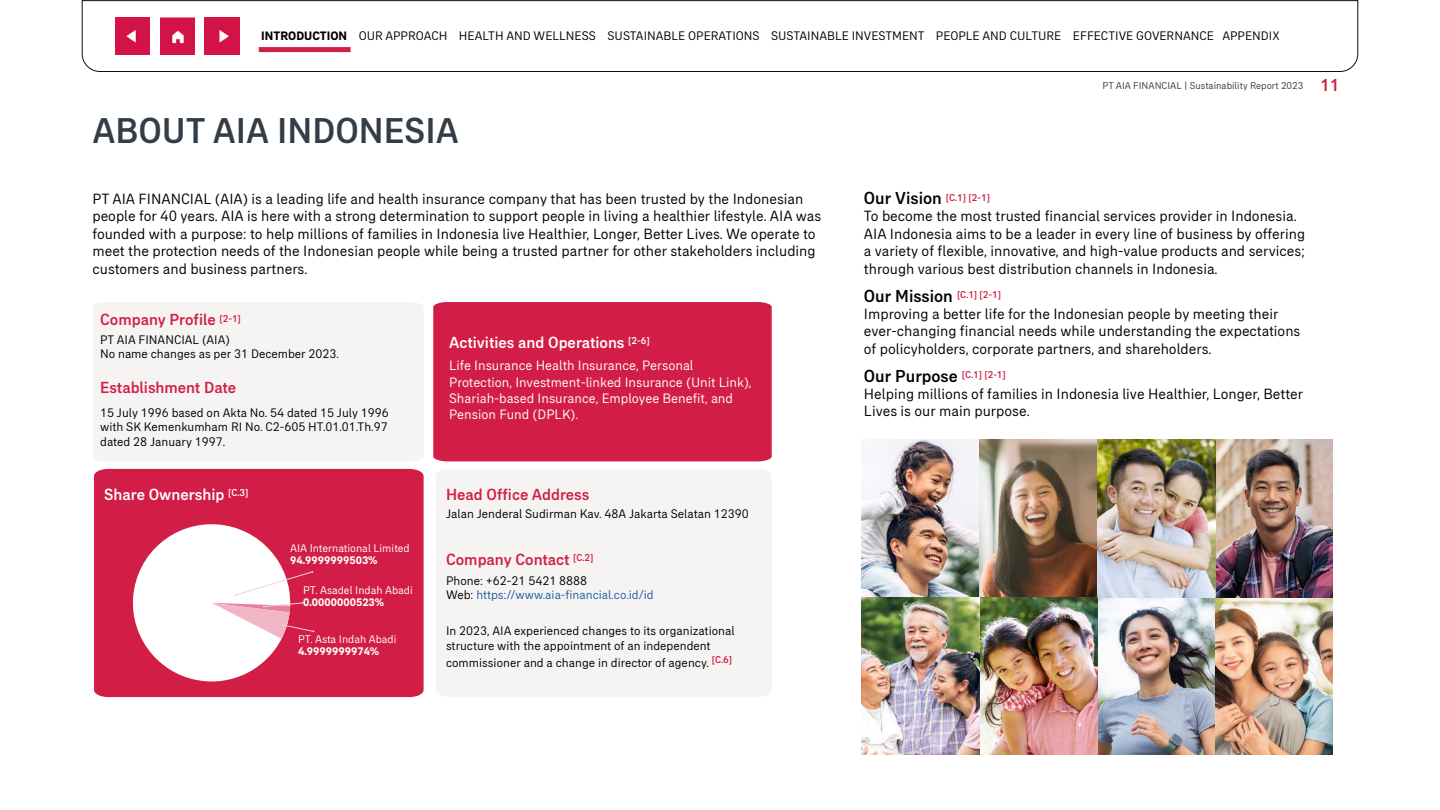
<style>
.page{position:relative;width:1440px;height:810px;background:#fff}
.page>*{position:absolute;margin:0;border:0;box-sizing:border-box;transform-origin:0 0}
.t1{font:500 36.25px "AIA Everest";color:#333d47}
.t2{font:500 17.5px "AIA Everest";color:#000}
.t3{font:500 16.25px "AIA Everest";color:#d21e46}
.t4{font:500 16.25px "AIA Everest";color:#fff}
.t5{font:15px/17.5px "AIA Everest";color:#000}
.t6{font:13.75px/16.2px "AIA Everest";color:#fff}
.t7{font:12.5px/14.4px "AIA Everest";color:#000}
.t8{font:12.5px/14.4px "AIA Everest";color:#215e9e}
.t9{font:11.25px "AIA Everest";color:#fff}
.t10{font:700 11.25px "AIA Everest";color:#fff}
.t11{font:10px "AIA Everest";color:#333d47}
.t12{font:500 10px "AIA Everest";color:#d21e46}
.s1{font-weight:700}
.s2{color:#000}
.s3{font-weight:500;font-size:17.5px;color:#cf1f3e}
.s4{font-size:17.5px;color:#000}
</style>
<div class="page">
<svg style="left:82px;top:0;width:1276px;height:72px"></svg>
<div style="left:94px;top:469px;width:330px;height:228px;background:#d21e46"></div>
<svg style="left:130px;top:521px;width:184px;height:163px"></svg>
<div style="left:433px;top:302px;width:339px;height:159px;background:#d21e46"></div>
<div style="left:93px;top:302px;width:330px;height:159px;background:#f6f4f3"></div>
<div style="left:436px;top:469px;width:335px;height:228px;background:#f6f4f3"></div>
<img style="left:205px;top:18px;width:34px;height:36px">
<img style="left:116px;top:18px;width:34px;height:36px">
<img style="left:160px;top:18px;width:34px;height:37px">
<div style="left:259px;top:47px;width:92px;height:5px;background:#d21e46"></div>
<img style="left:861px;top:440px;width:472px;height:315px">
<p class="t7" style="left:261px;top:29px;width:1020px"><span class="s1">INTRODUCTION</span> OUR APPROACH HEALTH AND WELLNESS SUSTAINABLE OPERATIONS SUSTAINABLE INVESTMENT PEOPLE AND CULTURE EFFECTIVE GOVERNANCE APPENDIX</p>
<h1 class="t1" style="left:92px;top:109px;width:368px">ABOUT AIA INDONESIA</h1>
<p class="t5" style="left:92px;top:190px;width:730px">PT AIA FINANCIAL (AIA) is a leading life and health insurance company that has been trusted by the Indonesian people for 40 years. AIA is here with a strong determination to support people in living a healthier lifestyle. AIA was founded with a purpose: to help millions of families in Indonesia live Healthier, Longer, Better Lives. We operate to meet the protection needs of the Indonesian people while being a trusted partner for other stakeholders including customers and business partners.</p>
<p class="t3" style="left:100px;top:311px;width:142px">Company Profile <sup>[2-1]</sup></p>
<p class="t7" style="left:100px;top:332px;width:240px">PT AIA FINANCIAL (AIA)<br>No name changes as per 31 December 2023.</p>
<p class="t3" style="left:100px;top:378px;width:138px">Establishment Date</p>
<p class="t7" style="left:100px;top:406px;width:290px;line-height:13.8px">15 July 1996 based on Akta No. 54 dated 15 July 1996 with SK Kemenkumham RI No. C2-605 HT.01.01.Th.97</p>
<p class="t7" style="left:100px;top:434px;width:127px">dated 28 January 1997.</p>
<p class="t4" style="left:104px;top:485px;width:146px">Share Ownership <sup>[C.3]</sup></p>
<p class="t9" style="left:290px;top:542px;width:121px">AIA International Limited</p>
<p class="t10" style="left:290px;top:553px;width:89px">94.9999999503%</p>
<p class="t9" style="left:303px;top:584px;width:111px">PT. Asadel Indah Abadi</p>
<p class="t10" style="left:303px;top:596px;width:83px">0.0000000523%</p>
<p class="t9" style="left:298px;top:632px;width:100px">PT. Asta Indah Abadi</p>
<p class="t10" style="left:298px;top:645px;width:83px">4.9999999974%</p>
<p class="t4" style="left:449px;top:333px;width:202px">Activities and Operations <sup>[2-6]</sup></p>
<p class="t6" style="left:449px;top:357px;width:304px">Life Insurance Health Insurance, Personal Protection, Investment-linked Insurance (Unit Link), Shariah-based Insurance, Employee Benefit, and Pension Fund (DPLK).</p>
<p class="t3" style="left:446px;top:485px;width:145px">Head Office Address</p>
<p class="t7" style="left:446px;top:507px;width:304px">Jalan Jenderal Sudirman Kav. 48A Jakarta Selatan 12390</p>
<p class="t3" style="left:446px;top:550px;width:149px">Company Contact <sup>[C.2]</sup></p>
<p class="t8" style="left:446px;top:573px;width:209px"><span class="s2">Phone: +62-21 5421 8888<br>Web:</span> https://www.aia-financial.co.id/id</p>
<p class="t7" style="left:446px;top:624px;width:290px;line-height:15px">In 2023, AIA experienced changes to its organizational structure with the appointment of an independent</p>
<p class="t7" style="left:446px;top:655px;width:288px">commissioner and a change in director of agency. <sup>[C.6]</sup></p>
<p class="t11" style="left:1103px;top:80px;width:239px">PT AIA FINANCIAL | Sustainability Report 2023 <span class="s3">11</span></p>
<p class="t12" style="left:864px;top:192px;width:128px"><span class="s4">Our Vision</span> [C.1] [2-1]</p>
<p class="t5" style="left:864px;top:207px;width:443px">To become the most trusted financial services provider in Indonesia.<br>AIA Indonesia aims to be a leader in every line of business by offering a variety of flexible, innovative, and high-value products and services; through various best distribution channels in Indonesia.</p>
<p class="t2" style="left:864px;top:286px;width:139px">Our Mission <sup>[C.1]</sup> <sup>[2-1]</sup></p>
<p class="t5" style="left:864px;top:305px;width:438px">Improving a better life for the Indonesian people by meeting their ever-changing financial needs while understanding the expectations of policyholders, corporate partners, and shareholders.</p>
<p class="t2" style="left:864px;top:366px;width:143px">Our Purpose <sup>[C.1]</sup> <sup>[2-1]</sup></p>
<p class="t5" style="left:864px;top:385px;width:441px">Helping millions of families in Indonesia live Healthier, Longer, Better<br>Lives is our main purpose.</p>
</div>
